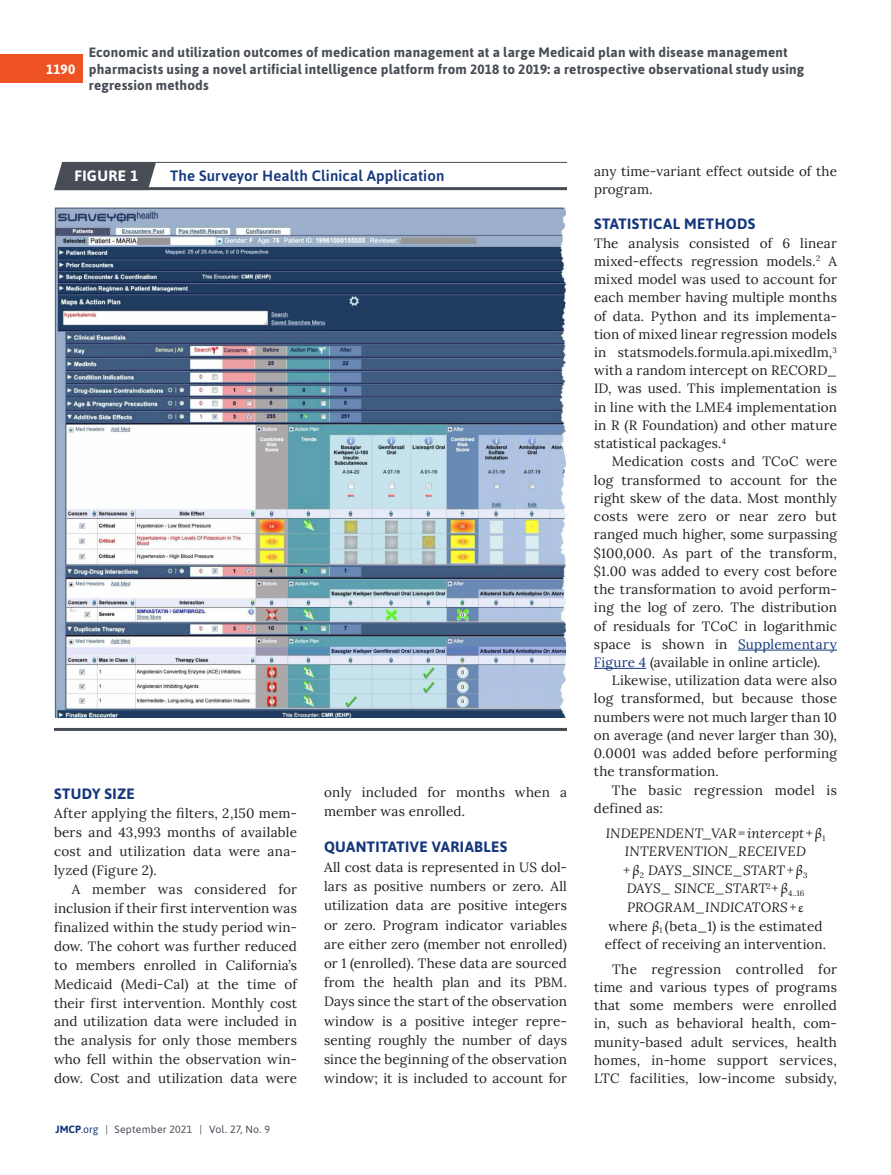
<style>
.page{position:relative;width:891px;height:1175px;background:#fff}
.page>*{position:absolute;margin:0;border:0;box-sizing:border-box;transform-origin:0 0}
.t1{font:700 15px "Asap";letter-spacing:.025em;color:#14377d}
.t2{font:500 15px "Asap";letter-spacing:.005em;color:#14377d}
.t3{font:700 15px "Asap";letter-spacing:.025em;color:#fff}
.t4{font:13.5px/18.3px "Lora";letter-spacing:.015em;color:#231f20;text-align:justify}
.t5{font:700 13.5px/16.5px "Asap";letter-spacing:.015em;color:#474c55}
.t6{font:italic 13.5px/18.5px "Lora";letter-spacing:.005em;color:#231f20;text-align:center}
.t7{font:700 13.5px "Asap";color:#fff}
.t8{font:10.5px "Asap";letter-spacing:.02em;color:#474c55}
.s1{font-weight:700;color:#14377d}
.s2{color:#14377d}
.s3{font-style:normal}
.s4{font-family:"Arno Pro";font-style:normal;font-size:15px}
</style>
<div class="page">
<div style="left:0;top:54px;width:82px;height:29px;background:#f05323"></div>
<hr style="left:738px;top:650px;width:99px;height:1px;background:#14377d">
<hr style="left:594px;top:668px;width:52px;height:1px;background:#14377d">
<img style="left:54px;top:207px;width:512px;height:510px">
<svg style="left:54px;top:163px;width:102px;height:27px"></svg>
<hr style="left:55px;top:187px;width:512px;height:3px;background:#474c55">
<hr style="left:62px;top:162px;width:505px;height:1px;background:#474c55">
<hr style="left:54px;top:728px;width:513px;height:3px;background:#474c55">
<p class="t7" style="left:46px;top:60px;width:31px">1190</p>
<p class="t5" style="left:89px;top:44px;width:717px">Economic and utilization outcomes of medication management at a large Medicaid plan with disease management pharmacists using a novel artificial intelligence platform from 2018 to 2019: a retrospective observational study using regression methods</p>
<p class="t3" style="left:74px;top:166px;width:66px">FIGURE 1</p>
<p class="t2" style="left:170px;top:166px;width:276px">The Surveyor Health Clinical Application</p>
<p class="t1" style="left:54px;top:783px;width:82px">STUDY SIZE</p>
<p class="t4" style="left:54px;top:803px;width:245px;line-height:18.9px">After applying the filters, 2,150 mem&shy;bers and 43,993 months of available cost and utilization data were ana&shy;lyzed (Figure 2).</p>
<p class="t4" style="left:54px;top:879px;width:245px;line-height:18.9px;text-indent:18px">A member was considered for inclusion if their first intervention was finalized within the study period win&shy;dow. The cohort was further reduced to members enrolled in California’s Medicaid (Medi-Cal) at the time of their first intervention. Monthly cost and utilization data were included in the analysis for only those members who fell within the observation win&shy;dow. Cost and utilization data were</p>
<p class="t8" style="left:56px;top:1122px;width:216px"><span class="s1">JMCP</span><span class="s2">.org</span> | September 2021 | Vol. 27, No. 9</p>
<p class="t4" style="left:324px;top:781px;width:244px;line-height:19.2px">only included for months when a member was enrolled.</p>
<p class="t1" style="left:324px;top:836px;width:185px">QUANTITATIVE VARIABLES</p>
<p class="t4" style="left:324px;top:856px;width:245px;line-height:19.2px">All cost data is represented in US dol&shy;lars as positive numbers or zero. All utilization data are positive integers or zero. Program indicator variables are either zero (member not enrolled) or 1 (enrolled). These data are sourced from the health plan and its PBM.<br>Days since the start of the observation window is a positive integer repre&shy;senting roughly the number of days since the beginning of the observation window; it is included to account for</p>
<p class="t4" style="left:594px;top:161px;width:244px">any time-variant effect outside of the program.</p>
<p class="t1" style="left:594px;top:213px;width:163px">STATISTICAL METHODS</p>
<p class="t4" style="left:594px;top:233px;width:245px">The analysis consisted of 6 linear mixed-effects regression models.<sup>2</sup> A mixed model was used to account for each member having multiple months of data. Python and its implementa&shy;tion of mixed linear regression models in statsmodels.formula.api.mixedlm,<sup>3 </sup>with a random intercept on RECORD_ ID, was used. This implementation is in line with the LME4 implementation in R (R Foundation) and other mature statistical packages.<sup>4</sup></p>
<p class="t4" style="left:594px;top:451px;width:245px;text-indent:18px">Medication costs and TCoC were log transformed to account for the right skew of the data. Most monthly costs were zero or near zero but ranged much higher, some surpassing $100,000. As part of the transform, $1.00 was added to every cost before the transformation to avoid perform&shy;ing the log of zero. The distribution of residuals for TCoC in logarithmic space is shown in <span class="s2">Supplementary Figure 4</span> (available in online article).</p>
<p class="t4" style="left:594px;top:670px;width:245px;text-indent:18px">Likewise, utilization data were also log transformed, but because those numbers were not much larger than 10 on average (and never larger than 30), 0.0001 was added before performing the transformation.</p>
<p class="t4" style="left:594px;top:780px;width:245px;text-indent:18px">The basic regression model is defined as:</p>
<p class="t6" style="left:605px;top:823px;width:223px">INDEPENDENT_VAR=intercept<span class="s3">+</span><span class="s4">β</span><sub>1<br></sub>INTERVENTION_RECEIVED<br><span class="s3">+</span><span class="s4">β</span><sub>2</sub> DAYS_SINCE_START+<span class="s4">β</span><sub>3<br></sub>DAYS_ SINCE_START<sup>2</sup><span class="s3">+</span><span class="s4">β</span><sub>4..16<br></sub>PROGRAM_INDICATORS<span class="s3">+</span><span class="s4">ε<br></span><span class="s3">where</span> <span class="s4">β</span><sub>1</sub> <span class="s3">(beta_1) is the estimated effect of receiving an intervention.</span></p>
<p class="t4" style="left:594px;top:958px;width:245px;text-indent:18px">The regression controlled for time and various types of programs that some members were enrolled in, such as behavioral health, com&shy;munity-based adult services, health homes, in-home support services, LTC facilities, low-income subsidy,</p>
</div>
